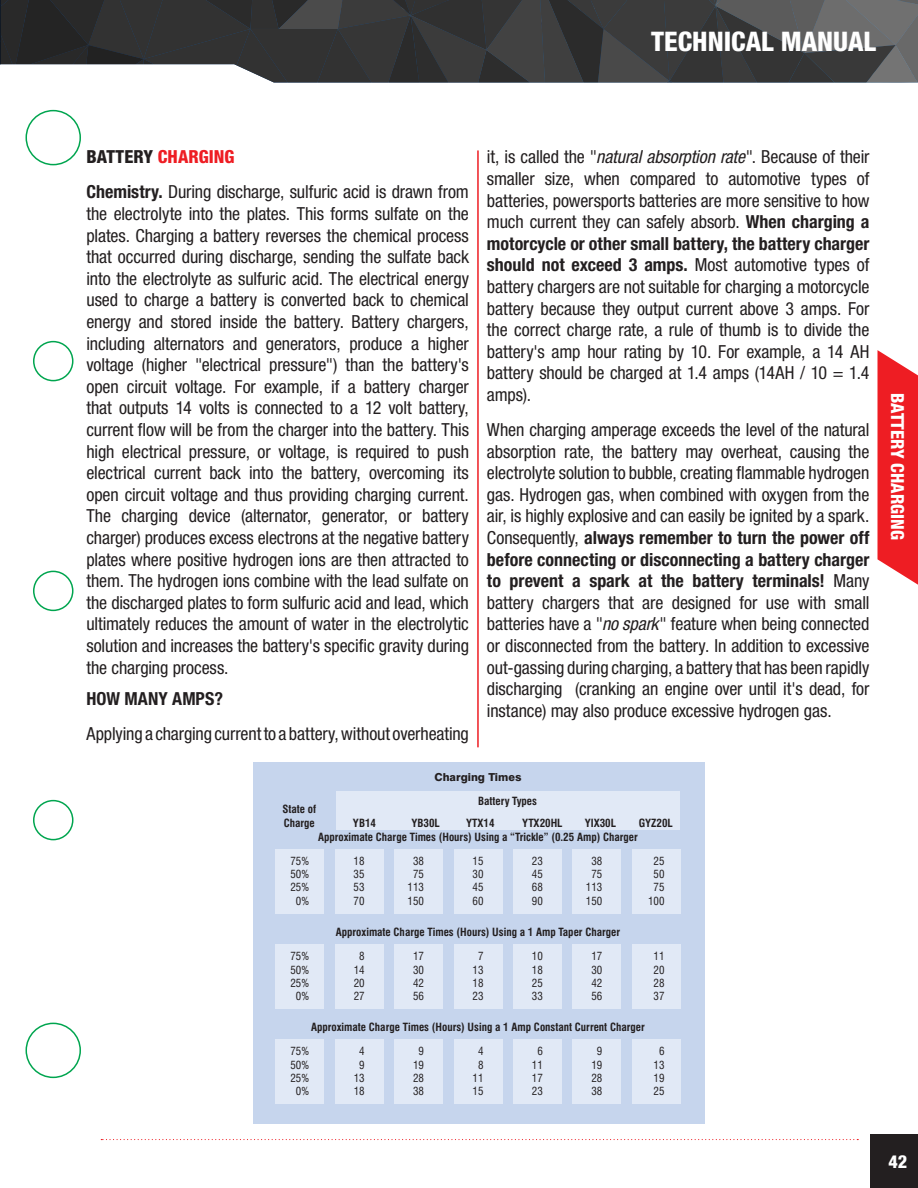
<style>
.page{position:relative;width:918px;height:1188px;background:#fff}
.page>*{position:absolute;margin:0;border:0;box-sizing:border-box;transform-origin:0 0}
.t1{font:800 condensed 27px "Helvetica Neue LT Std";color:#fff}
.Copy__space{font:condensed 18px/21.6px "Helvetica Neue LT Std";letter-spacing:-.005em;color:#231f20;text-align:justify}
.t2{font:800 condensed 18px "Helvetica Neue LT Std";color:#fff}
.Copy__space-2{font:700 condensed 18px "Helvetica Neue LT Std";letter-spacing:.01em;color:#231f20}
.Copy__space-3{font:800 condensed 18px "Helvetica Neue LT Std";letter-spacing:.005em;color:#ee1d23}
.Copy__space-4{font:800 condensed 18px "Helvetica Neue LT Std";color:#231f20}
.t3{font:700 condensed 10.95px/13.2px "Swiss 721 BT";color:#231f20}
.t4{font:condensed 10.95px/13.2px "Swiss 721 BT";color:#231f20;text-align:center}
.t5{font:800 10.95px "Swiss 721 BT";color:#231f20}
.s1{font-weight:700}
.s2{font-style:italic}
</style>
<div class="page">
<svg style="left:878px;top:350px;width:40px;height:235px;background:#ef353b"></svg>
<div style="left:253px;top:762px;width:452px;height:362px;background:#c6d5ed"></div>
<div style="left:336px;top:792px;width:343px;height:38px;background:#e1e9f6"></div>
<div style="left:275px;top:849px;width:49px;height:64px;background:#e1e9f6"></div>
<div style="left:335px;top:849px;width:49px;height:64px;background:#e1e9f6"></div>
<div style="left:394px;top:849px;width:49px;height:64px;background:#e1e9f6"></div>
<div style="left:454px;top:849px;width:48px;height:64px;background:#e1e9f6"></div>
<div style="left:513px;top:849px;width:49px;height:64px;background:#e1e9f6"></div>
<div style="left:572px;top:849px;width:49px;height:64px;background:#e1e9f6"></div>
<div style="left:632px;top:849px;width:49px;height:64px;background:#e1e9f6"></div>
<div style="left:275px;top:944px;width:49px;height:64px;background:#e1e9f6"></div>
<div style="left:335px;top:944px;width:49px;height:64px;background:#e1e9f6"></div>
<div style="left:394px;top:944px;width:49px;height:64px;background:#e1e9f6"></div>
<div style="left:454px;top:944px;width:48px;height:64px;background:#e1e9f6"></div>
<div style="left:513px;top:944px;width:49px;height:64px;background:#e1e9f6"></div>
<div style="left:572px;top:944px;width:49px;height:64px;background:#e1e9f6"></div>
<div style="left:632px;top:944px;width:49px;height:64px;background:#e1e9f6"></div>
<div style="left:275px;top:1039px;width:49px;height:64px;background:#e1e9f6"></div>
<div style="left:335px;top:1039px;width:49px;height:64px;background:#e1e9f6"></div>
<div style="left:394px;top:1039px;width:49px;height:64px;background:#e1e9f6"></div>
<div style="left:454px;top:1039px;width:48px;height:64px;background:#e1e9f6"></div>
<div style="left:513px;top:1039px;width:49px;height:64px;background:#e1e9f6"></div>
<div style="left:572px;top:1039px;width:49px;height:64px;background:#e1e9f6"></div>
<div style="left:632px;top:1039px;width:49px;height:64px;background:#e1e9f6"></div>
<svg style="left:101px;top:1139px;width:757px;height:1px"></svg>
<svg style="left:0;top:0;width:918px;height:82px;background:#464647"></svg>
<div style="left:871px;top:1134px;width:47px;height:54px;background:#231f20"></div>
<hr style="left:477px;top:150px;width:2px;height:597px;background:#ee1d23">
<div style="left:25px;top:110px;width:56px;height:55px;border:2px solid #00a54f;border-radius:50%"></div>
<div style="left:25px;top:1023px;width:56px;height:55px;border:2px solid #00a54f;border-radius:50%"></div>
<div style="left:33px;top:800px;width:40px;height:40px;border:2px solid #00a54f;border-radius:50%"></div>
<div style="left:33px;top:571px;width:40px;height:40px;border:2px solid #00a54f;border-radius:50%"></div>
<div style="left:33px;top:341px;width:40px;height:40px;border:2px solid #00a54f;border-radius:50%"></div>
<h1 class="t1" style="left:651px;top:24px;width:41px">TECHNIC</h1>
<h1 class="t1" style="left:746px;top:24px;width:130px">AL MANUAL</h1>
<p class="Copy__space-4" style="left:86px;top:146px;width:11px">BATTERY</p>
<p class="Copy__space-3" style="left:158px;top:146px;width:78px">CHAR GING</p>
<p class="Copy__space" style="left:86px;top:181px;width:384px"><span class="s1">Chemistry.</span> During discharge, sulfuric acid is drawn from the electrolyte into the plates. This forms sulfate on the plates. Charging a battery reverses the chemical process that occurred during discharge, sending the sulfate back into the electrolyte as sulfuric acid. The electrical energy used to charge a battery is converted back to chemical energy and stored inside the battery. Battery chargers, including alternators and generators, produce a higher voltage (higher "electrical pressure") than the battery's open circuit voltage. For example, if a battery charger that outputs 14 volts is connected to a 12 volt battery, current flow will be from the charger into the battery. This high electrical pressure, or voltage, is required to push electrical current back into the battery, overcoming its open circuit voltage and thus providing charging current.<br>The charging device (alternator, generator, or battery charger) produces excess electrons at the negative battery plates where positive hydrogen ions are then attracted to them. The hydrogen ions combine with the lead sulfate on the discharged plates to form sulfuric acid and lead, which ultimately reduces the amount of water in the electrolytic solution and increases the battery's specific gravity during the charging process.</p>
<p class="Copy__space-2" style="left:86px;top:688px;width:138px">HOW MANY AMPS?</p>
<p class="Copy__space" style="left:86px;top:723px;width:384px">Applying a charging current to a battery, without overheating</p>
<p class="Copy__space" style="left:487px;top:146px;width:384px">it, is called the "<span class="s2">natural absorption rate</span>". Because of their smaller size, when compared to automotive types of batteries, powersports batteries are more sensitive to how much current they can safely absorb. <span class="s1">When charging a motorcycle or other small battery, the battery charger should not exceed 3 amps.</span> Most automotive types of battery chargers are not suitable for charging a motorcycle battery because they output current above 3 amps. For the correct charge rate, a rule of thumb is to divide the battery's amp hour rating by 10. For example, a 14 AH battery should be charged at 1.4 amps (14AH / 10 = 1.4 amps).</p>
<p class="Copy__space" style="left:487px;top:419px;width:384px">When charging amperage exceeds the level of the natural absorption rate, the battery may overheat, causing the electrolyte solution to bubble, creating flammable hydrogen gas. Hydrogen gas, when combined with oxygen from the air, is highly explosive and can easily be ignited by a spark.<br>Consequently, <span class="s1">always remember to turn the power off before connecting or disconnecting a battery charger to prevent a spark at the battery terminals!</span> Many battery chargers that are designed for use with small batteries have a "<span class="s2">no spark</span>" feature when being connected or disconnected from the battery. In addition to excessive out-gassing during charging, a battery that has been rapidly discharging (cranking an engine over until it's dead, for instance) may also produce excessive hydrogen gas.</p>
<p class="t3" style="left:282px;top:803px;width:35px">State of<br>Charge</p>
<p class="t5" style="left:435px;top:771px;width:88px">Charging Times</p>
<p class="t3" style="left:478px;top:795px;width:60px">Battery Types</p>
<p class="t3" style="left:353px;top:816px;width:25px">YB14</p>
<p class="t3" style="left:412px;top:816px;width:30px">YB30L</p>
<p class="t3" style="left:466px;top:816px;width:30px">YTX14</p>
<p class="t3" style="left:522px;top:816px;width:42px">YTX20HL</p>
<p class="t3" style="left:585px;top:816px;width:33px">YIX30L</p>
<p class="t3" style="left:639px;top:816px;width:35px">GYZ20L</p>
<p class="t3" style="left:318px;top:831px;width:321px">Approximate Charge Times (Hours) Using a “Trickle” (0.25 Amp) Charger</p>
<p class="t4" style="left:290px;top:854px;width:20px">75%<br>50%<br>25%<br>0%</p>
<p class="t4" style="left:354px;top:854px;width:12px;text-align:justify">18<br>35<br>53<br>70</p>
<p class="t4" style="left:408px;top:854px;width:18px">38<br>75<br>113<br>150</p>
<p class="t4" style="left:473px;top:854px;width:12px;text-align:justify">15<br>30<br>45<br>60</p>
<p class="t4" style="left:532px;top:854px;width:12px;text-align:justify">23<br>45<br>68<br>90</p>
<p class="t4" style="left:586px;top:854px;width:18px">38<br>75<br>113<br>150</p>
<p class="t4" style="left:648px;top:854px;width:18px">25<br>50<br>75<br>100</p>
<p class="t3" style="left:336px;top:926px;width:286px">Approximate Charge Times (Hours) Using a 1 Amp Taper Charger</p>
<p class="t4" style="left:290px;top:950px;width:20px">75%<br>50%<br>25%<br>0%</p>
<p class="t4" style="left:354px;top:950px;width:12px">8<br>14<br>20<br>27</p>
<p class="t4" style="left:413px;top:950px;width:12px;text-align:justify">17<br>30<br>42<br>56</p>
<p class="t4" style="left:473px;top:950px;width:12px">7<br>13<br>18<br>23</p>
<p class="t4" style="left:532px;top:950px;width:12px;text-align:justify">10<br>18<br>25<br>33</p>
<p class="t4" style="left:591px;top:950px;width:12px;text-align:justify">17<br>30<br>42<br>56</p>
<p class="t4" style="left:654px;top:950px;width:12px;text-align:justify">11<br>20<br>28<br>37</p>
<p class="t3" style="left:311px;top:1021px;width:335px">Approximate Charge Times (Hours) Using a 1 Amp Constant Current Charger</p>
<p class="t4" style="left:290px;top:1045px;width:20px">75%<br>50%<br>25%<br>0%</p>
<p class="t4" style="left:354px;top:1045px;width:12px">4<br>9<br>13<br>18</p>
<p class="t4" style="left:413px;top:1045px;width:12px">9<br>19<br>28<br>38</p>
<p class="t4" style="left:473px;top:1045px;width:12px">4<br>8<br>11<br>15</p>
<p class="t4" style="left:532px;top:1045px;width:12px">6<br>11<br>17<br>23</p>
<p class="t4" style="left:591px;top:1045px;width:12px">9<br>19<br>28<br>38</p>
<p class="t4" style="left:654px;top:1045px;width:12px">6<br>13<br>19<br>25</p>
<p class="t2" style="left:909px;top:393px;width:148px;rotate:90deg">BATTERY CHARGING</p>
<p class="t2" style="left:888px;top:1150px;width:20px">42</p>
</div>
